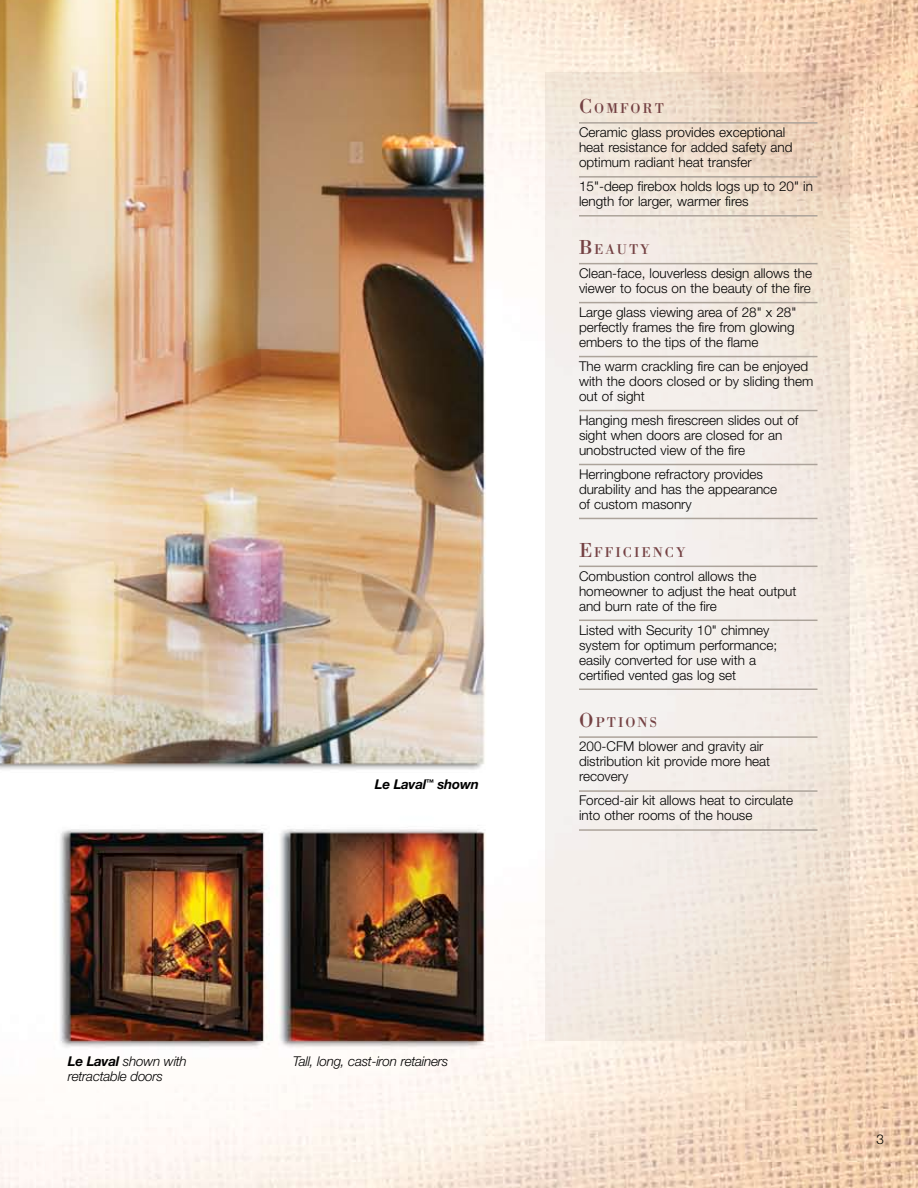
<style>
.page{position:relative;width:918px;height:1188px;background:#fff}
.page>*{position:absolute;margin:0;border:0;box-sizing:border-box;transform-origin:0 0}
.t1{font:14.7px "Bodoni Std";letter-spacing:.145em;color:#744143;scale:.95 1}
.t2{font:300 13.5px/15px "Helvetica Neue LT Std";color:#000}
.t3{font:italic 300 13.5px/15px "Helvetica Neue LT Std";letter-spacing:-.02em;color:#000}
.t4{font:italic 700 13.5px "Helvetica Neue LT Std";letter-spacing:-.02em;color:#000}
.s1{font-weight:700}
.s2{font-size:21px}
</style>
<div class="page">
<img style="left:1px;top:0;width:917px;height:1188px">
<svg style="left:545px;top:73px;width:305px;height:968px;fill:#f4ebe6"></svg>
<hr style="left:579px;top:122px;width:239px;height:2px;background:#aca39a">
<hr style="left:579px;top:176px;width:239px;height:2px;background:#aca39a">
<hr style="left:579px;top:215px;width:239px;height:2px;background:#aca39a">
<hr style="left:579px;top:263px;width:239px;height:1px;background:#aca39a">
<hr style="left:579px;top:302px;width:239px;height:1px;background:#aca39a">
<hr style="left:579px;top:356px;width:239px;height:1px;background:#aca39a">
<hr style="left:579px;top:410px;width:239px;height:1px;background:#aca39a">
<hr style="left:579px;top:464px;width:239px;height:1px;background:#aca39a">
<hr style="left:579px;top:518px;width:239px;height:1px;background:#aca39a">
<hr style="left:579px;top:566px;width:239px;height:1px;background:#aca39a">
<hr style="left:579px;top:620px;width:239px;height:1px;background:#aca39a">
<hr style="left:579px;top:689px;width:239px;height:1px;background:#aca39a">
<hr style="left:579px;top:736px;width:239px;height:2px;background:#aca39a">
<hr style="left:579px;top:790px;width:239px;height:2px;background:#aca39a">
<hr style="left:579px;top:829px;width:239px;height:2px;background:#aca39a">
<p class="t4" style="left:375px;top:776px;width:106px">Le Laval<sup>™</sup> shown</p>
<p class="t3" style="left:68px;top:1054px;width:121px"><span class="s1">Le Laval</span> shown with retractable doors</p>
<p class="t3" style="left:293px;top:1054px;width:157px">Tall, long, cast-iron retainers</p>
<p class="t1" style="left:579px;top:99px;width:91px"><span class="s2">C</span> OMFORT</p>
<p class="t2" style="left:579px;top:125px;width:215px">Ceramic glass provides exceptional heat resistance for added safety and optimum radiant heat transfer</p>
<p class="t2" style="left:579px;top:178px;width:235px">15"-deep firebox holds logs up to 20" in length for larger, warmer fires</p>
<p class="t1" style="left:579px;top:240px;width:76px"><span class="s2">B</span>EAUTY</p>
<p class="t2" style="left:579px;top:265px;width:235px">Clean-face, louverless design allows the viewer to focus on the beauty of the fire</p>
<p class="t2" style="left:579px;top:304px;width:219px">Large glass viewing area of 28" x 28" perfectly frames the fire from glowing embers to the tips of the flame</p>
<p class="t2" style="left:579px;top:358px;width:236px">The warm crackling fire can be enjoyed with the doors closed or by sliding them out of sight</p>
<p class="t2" style="left:579px;top:412px;width:221px">Hanging mesh firescreen slides out of sight when doors are closed for an unobstructed view of the fire</p>
<p class="t2" style="left:579px;top:466px;width:200px">Herringbone refractory provides durability and has the appearance of custom masonry</p>
<p class="t1" style="left:579px;top:543px;width:114px"><span class="s2">E</span>FFICIENCY</p>
<p class="t2" style="left:579px;top:568px;width:219px">Combustion control allows the homeowner to adjust the heat output and burn rate of the fire</p>
<p class="t2" style="left:579px;top:622px;width:200px">Listed with Security 10" chimney system for optimum performance; easily converted for use with a certified vented gas log set</p>
<p class="t1" style="left:579px;top:714px;width:84px"><span class="s2">O</span>PTIONS</p>
<p class="t2" style="left:579px;top:739px;width:193px">200-CFM blower and gravity air distribution kit provide more heat recovery</p>
<p class="t2" style="left:579px;top:793px;width:216px">Forced-air kit allows heat to circulate into other rooms of the house</p>
<p class="t2" style="left:876px;top:1131px;width:9px">3</p>
</div>
